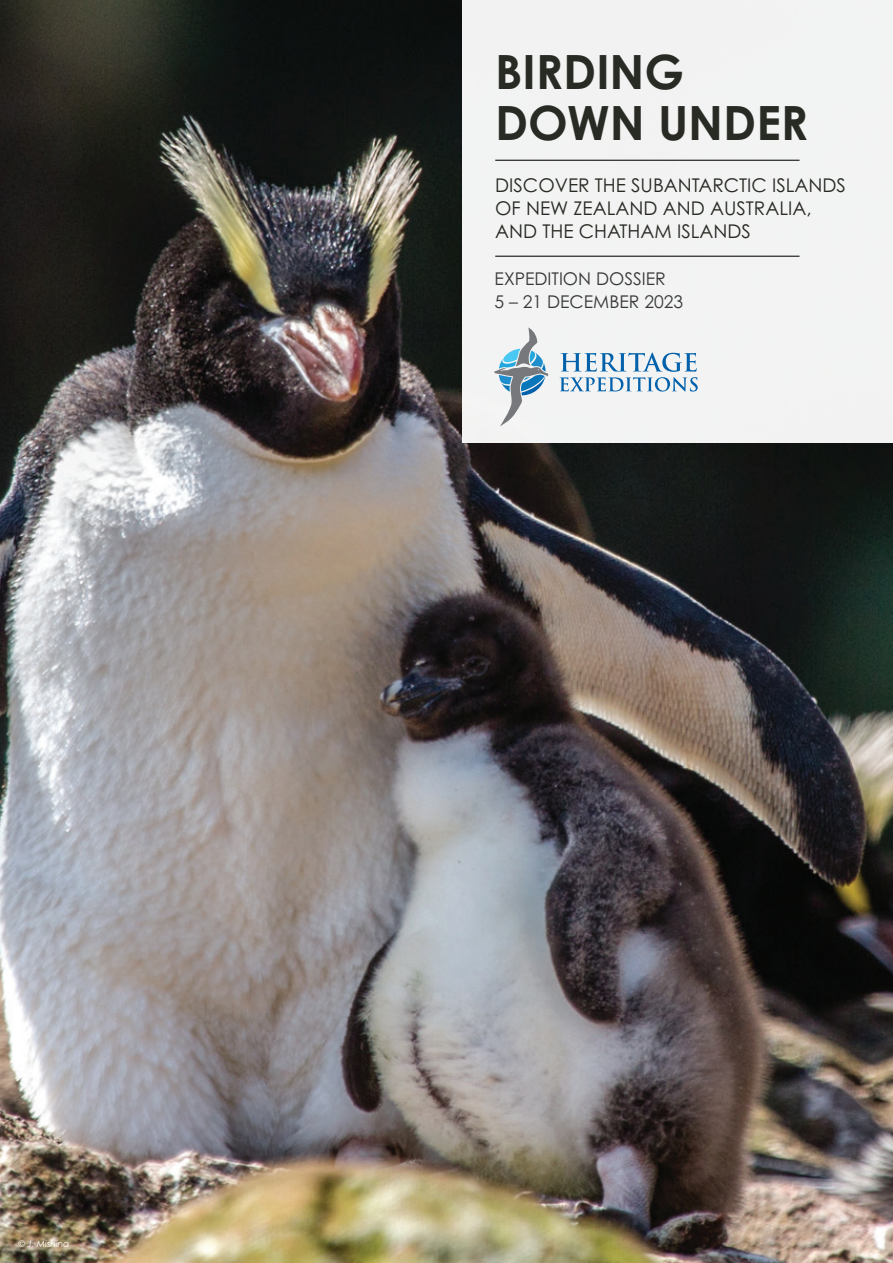
<style>
.page{position:relative;width:893px;height:1263px;background:#fff}
.page>*{position:absolute;margin:0;border:0;box-sizing:border-box;transform-origin:0 0}
.t1{font:700 47.25px/51.3px "Century Gothic Pro";color:#282a24}
.t2{font:18.9px/23px "Century Gothic Pro";color:#282a24}
.t3{font:17.55px/23px "Century Gothic Pro";color:#383839}
.t4{font:italic 9px "Century Gothic Pro";color:#fff}
</style>
<div class="page">
<img style="left:0;top:0;width:893px;height:1263px">
<div style="left:462px;top:0;width:431px;height:442px;background:#f2f3f3"></div>
<hr style="left:495px;top:256px;width:304px;height:1px;background:#383839">
<hr style="left:495px;top:160px;width:304px;height:1px;background:#383839">
<svg style="left:559px;top:353px;width:139px;height:39px"></svg>
<svg style="left:494px;top:327px;width:54px;height:99px"></svg>
<p class="t4" style="left:18px;top:1238px;width:53px">© J. Mishina</p>
<h1 class="t1" style="left:495px;top:45px;width:315px">BIRDING<br>DOWN UNDER</h1>
<p class="t2" style="left:495px;top:174px;width:352px">DISCOVER THE SUBANTARCTIC ISLANDS<br>OF NEW ZEALAND AND AUSTRALIA,<br>AND THE CHATHAM ISLANDS</p>
<p class="t3" style="left:495px;top:267px;width:190px">EXPEDITION DOSSIER<br>5 – 21 DECEMBER 2023</p>
</div>
